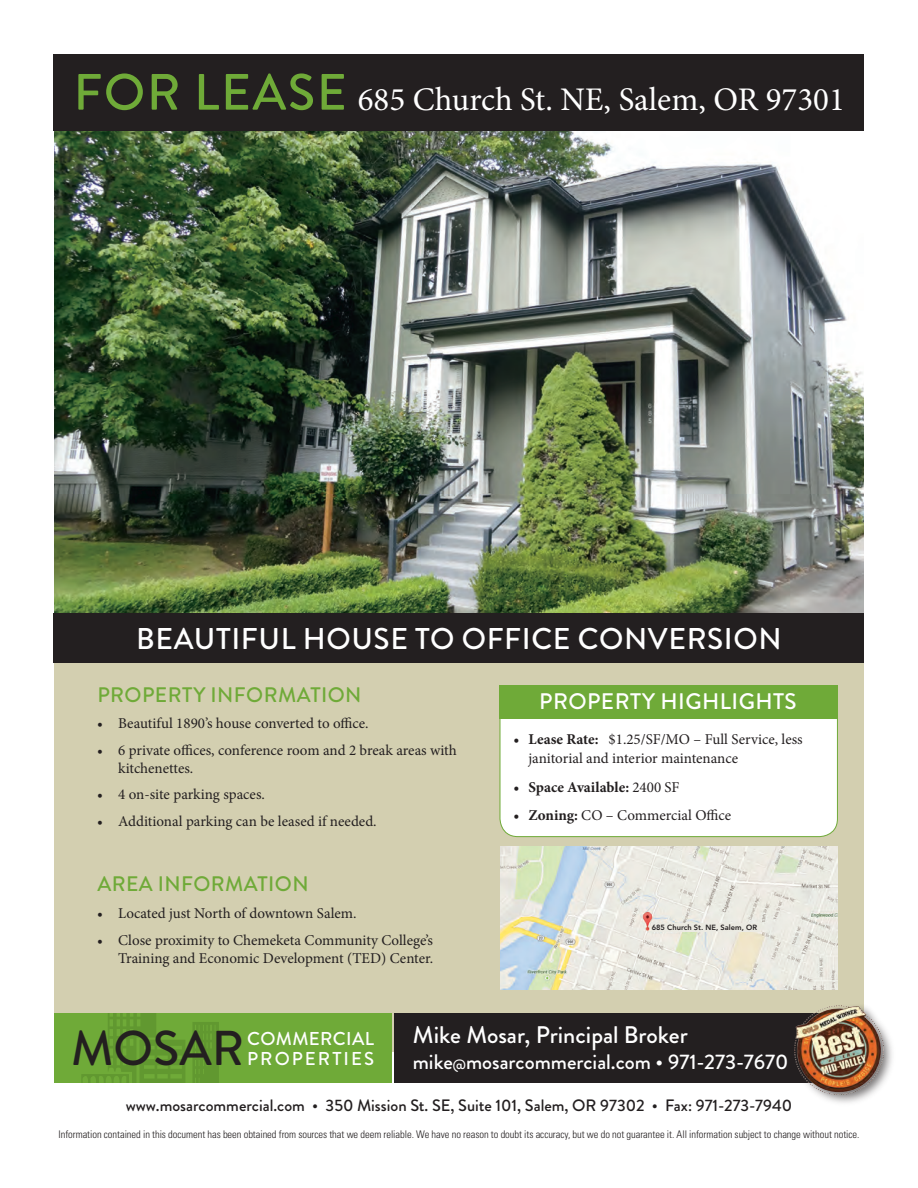
<style>
.page{position:relative;width:918px;height:1188px;background:#fff}
.page>*{position:absolute;margin:0;border:0;box-sizing:border-box;transform-origin:0 0}
.t1{font:500 48.9px "Brandon Grotesque";color:#231f20}
.t2{font:33px "Minion Pro";color:#fff}
.t3{font:500 30px "Brandon Grotesque";letter-spacing:.02em;color:#fff}
.t4{font:500 24px "Brandon Grotesque";color:#fff}
.t5{font:500 22.5px "Brandon Grotesque";letter-spacing:.02em;color:#fff}
.t6{font:500 21px "Brandon Grotesque";color:#fff}
.t7{font:500 21px "Brandon Grotesque";letter-spacing:.02em;color:#6faa38}
.t8{font:500 18.6px "Brandon Grotesque";letter-spacing:.02em;color:#fff}
.t9{font:500 18.6px "Brandon Grotesque";letter-spacing:.11em;color:#fff}
.t10{font:500 16.5px "Brandon Grotesque";color:#231f20}
.No_Spacing{font:15px/18px "Minion Pro";color:#231f20}
.t11{font:700 15px "Minion Pro";color:#231f20}
.t12{font:300 condensed 10.5px "Univers";letter-spacing:-.005em;color:#231f20}
.t13{font:800 7.5px "Avenir";color:#231f20}
.s1{font-family:"Brandon Grotesque";font-weight:500;font-size:51px;color:#6faa38}
.s2{font-weight:700}
.s3{font-weight:400}
.s4{font-size:13.5px}
</style>
<div class="page">
<div style="left:54px;top:624px;width:810px;height:428px;background:#d3cfb0"></div>
<img style="left:54px;top:130px;width:810px;height:483px">
<div style="left:500px;top:696px;width:337px;height:141px;background:#fff;border-radius:18px"></div>
<div style="left:500px;top:696px;width:338px;height:141px;border:1px solid #6faa38;border-radius:18px"></div>
<div style="left:500px;top:685px;width:338px;height:33px;background:#6faa38"></div>
<div style="left:54px;top:613px;width:810px;height:50px;background:#231f20"></div>
<div style="left:54px;top:54px;width:810px;height:76px;background:#231f20"></div>
<img style="left:500px;top:847px;width:338px;height:142px">
<div style="left:652px;top:924px;width:107px;height:8px;background:#ebeae2"></div>
<div style="left:54px;top:1013px;width:338px;height:69px;background:#6faa38"></div>
<div style="left:394px;top:1013px;width:470px;height:69px;background:#231f20"></div>
<svg style="left:81px;top:1013px;width:138px;height:69px"></svg>
<div style="left:792px;top:1003px;width:105px;height:104px;background:#231f20;opacity:.6"></div>
<img style="left:795px;top:1005px;width:89px;height:89px">
<p class="t2" style="left:73px;top:77px;width:773px"><span class="s1">FOR LEASE</span> 685 Church St. NE, Salem, OR 97301</p>
<p class="t3" style="left:136px;top:618px;width:647px">BEAUTIFUL HOUSE TO OFFICE CONVERSION</p>
<p class="t7" style="left:97px;top:680px;width:266px">PROPERTY INFORMATION</p>
<p class="No_Spacing" style="left:97px;top:715px;width:273px">• Beautiful 1890’s house converted to office.</p>
<p class="No_Spacing" style="left:118px;top:741px;width:340px;text-indent:-21px">• 6 private offices, conference room and 2 break areas with kitchenettes.</p>
<p class="No_Spacing" style="left:97px;top:786px;width:169px">• 4 on-site parking spaces.</p>
<p class="No_Spacing" style="left:97px;top:812px;width:281px">• Additional parking can be leased if needed.</p>
<p class="t7" style="left:97px;top:870px;width:213px">AREA INFORMATION</p>
<p class="No_Spacing" style="left:97px;top:904px;width:261px">• Located just North of downtown Salem.</p>
<p class="No_Spacing" style="left:97px;top:931px;width:337px;text-align:right">• Close proximity to Chemeketa Community College’s<br>Training and Economic Development (TED) Center.</p>
<p class="t5" style="left:539px;top:686px;width:259px">PROPERTY HIGHLIGHTS</p>
<p class="No_Spacing" style="left:528px;top:730px;width:276px;line-height:19.5px;text-indent:-15px"><span class="s2">• Lease Rate:</span> $1.25/SF/MO – Full Service, less janitorial and interior maintenance</p>
<p class="t11" style="left:513px;top:776px;width:168px">• Space Available: <span class="s3">2400 SF</span></p>
<p class="No_Spacing" style="left:513px;top:806px;width:219px"><span class="s2">• Zoning:</span> CO – Commercial Office</p>
<p class="t13" style="left:652px;top:923px;width:107px">685 Church St. NE, Salem, OR</p>
<p class="t1" style="left:71px;top:1014px;width:175px">MOSAR</p>
<p class="t8" style="left:247px;top:1026px;width:128px">COMMERCIAL</p>
<p class="t9" style="left:247px;top:1046px;width:128px">PROPERTIES</p>
<p class="t4" style="left:413px;top:1018px;width:276px">Mike Mosar, Principal Broker</p>
<p class="t6" style="left:413px;top:1047px;width:377px">mike<span class="s4">@</span>mosarcommercial.com • 971-273-7670</p>
<p class="t10" style="left:126px;top:1094px;width:668px">www.mosarcommercial.com • 350 Mission St. SE, Suite 101, Salem, OR 97302 • Fax: 971-273-7940</p>
<p class="t12" style="left:59px;top:1128px;width:802px">Information contained in this document has been obtained from sources that we deem reliable. We have no reason to doubt its accuracy, but we do not guarantee it. All information subject to change without notice.</p>
</div>
